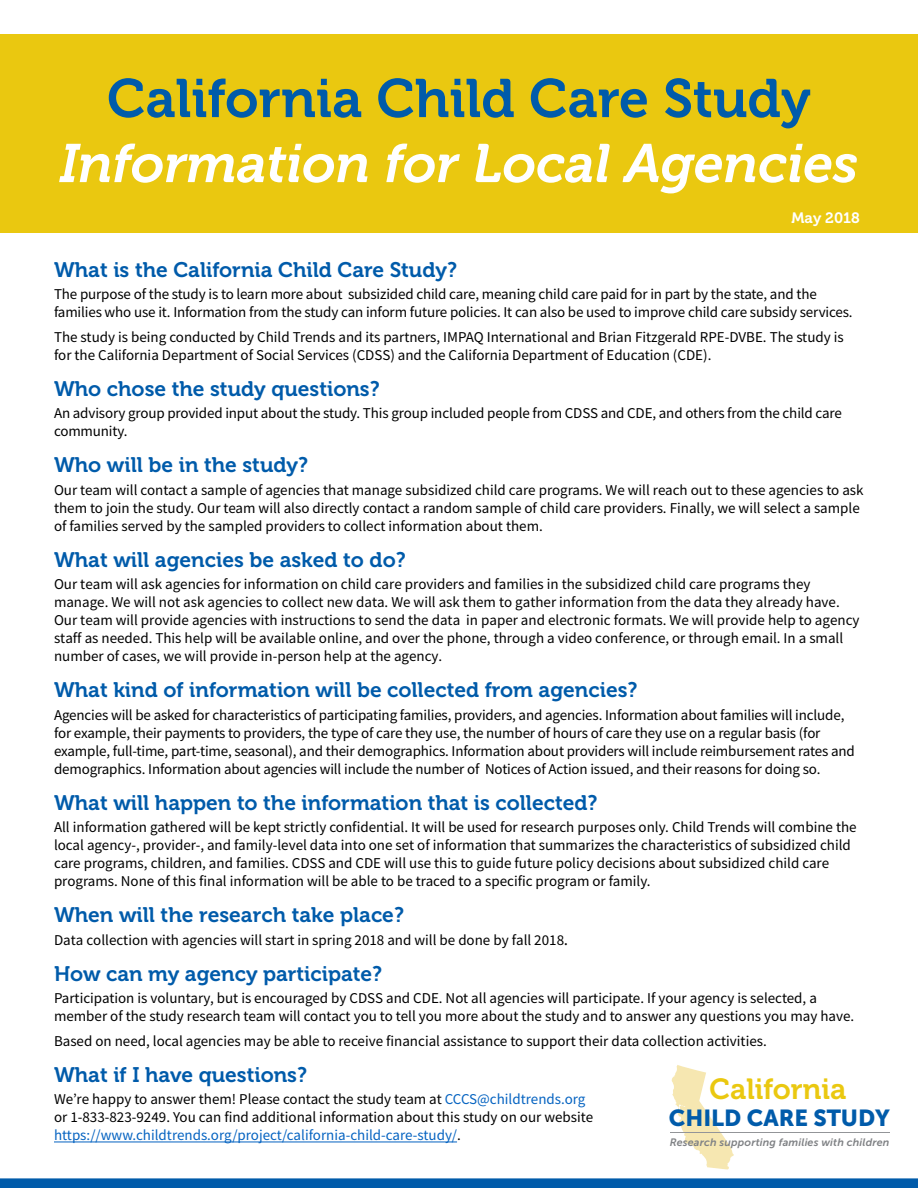
<style>
.page{position:relative;width:918px;height:1188px;background:#fff}
.page>*{position:absolute;margin:0;border:0;box-sizing:border-box;transform-origin:0 0}
.t1{font:italic 54px/64.9px "Museo 700";color:#fff;text-align:center}
.t2{font:28.95px "Museo 700";color:#eac810}
.t3{font:23.1px "Museo Sans 900";color:#005baa}
.t4{font:21px "Museo 700";color:#005baa}
.t5{font:15px/18px "Source Sans Pro";color:#000}
.t6{font:15px "Museo 700";color:#fff}
.t7{font:italic 10.65px "Museo Sans 700";letter-spacing:.01em;color:#808285}
.s1{font-style:normal;color:#005baa}
.s2{font-family:"Myriad Pro";font-size:16.5px}
.s3{color:#0563c1}
</style>
<div class="page">
<hr style="left:54px;top:1142px;width:403px;height:1px;background:#0563c1">
<div style="left:0;top:35px;width:918px;height:198px;background:#eac810"></div>
<div style="left:0;top:1178px;width:918px;height:10px;background:#005baa"></div>
<svg style="left:672px;top:1065px;width:62px;height:105px"></svg>
<hr style="left:670px;top:1132px;width:219px;height:1px;background:#939598">
<h1 class="t1" style="left:60px;top:66px;width:800px"><span class="s1">California Child Care Study<br></span>Information for Local Agencies</h1>
<p class="t6" style="left:792px;top:209px;width:70px">May 2018</p>
<h2 class="t4" style="left:54px;top:258px;width:405px">What is the California Child Care Study?</h2>
<p class="t5" style="left:54px;top:285px;width:800px">The purpose of the study is to learn more about subsizided child care, meaning child care paid for in part by the state, and the families who use it. Information from the study can inform future policies. It can also be used to improve child care subsidy services.</p>
<p class="t5" style="left:54px;top:328px;width:791px">The study is being conducted by Child Trends and its partners, IMPAQ International and Brian Fitzgerald RPE-DVBE. The study is for the California Department of Social Services (CDSS) and the California Department of Education (CDE).</p>
<h2 class="t4" style="left:54px;top:377px;width:327px">Who chose the study questions?</h2>
<p class="t5" style="left:54px;top:404px;width:789px">An advisory group provided input about the study. This group included people from CDSS and CDE, and others from the child care community.</p>
<h2 class="t4" style="left:54px;top:454px;width:256px">Who will be in the study?</h2>
<p class="t5" style="left:54px;top:481px;width:811px">Our team will contact a sample of agencies that manage subsidized child care programs. We will reach out to these agencies to ask them to join the study. Our team will also directly contact a random sample of child care providers. Finally, we will select a sample of families served by the sampled providers to collect information about them.</p>
<h2 class="t4" style="left:54px;top:548px;width:353px">What will agencies be asked to do?</h2>
<p class="t5" style="left:54px;top:575px;width:807px">Our team will ask agencies for information on child care providers and families in the subsidized child care programs they manage. We will not ask agencies to collect new data. We will ask them to gather information from the data they already have.<br>Our team will provide agencies with instructions to send the data in paper and electronic formats. We will provide help to agency staff as needed. This help will be available online, and over the phone, through a video conference, or through email. In a small number of cases, we will provide in-person help at the agency.</p>
<h2 class="t4" style="left:54px;top:679px;width:585px">What kind of information will be collected from agencies?</h2>
<p class="t5" style="left:54px;top:706px;width:802px">Agencies will be asked for characteristics of participating families, providers, and agencies. Information about families will include, for example, their payments to providers, the type of care they use, the number of hours of care they use on a regular basis (for example, full-time, part-time, seasonal), and their demographics. Information about providers will include reimbursement rates and demographics. Information about agencies will include the number of Notices of Action issued, and their reasons for doing so.</p>
<h2 class="t4" style="left:54px;top:791px;width:545px">What will happen to the information that is collected?</h2>
<p class="t5" style="left:54px;top:818px;width:804px">All information gathered will be kept strictly confidential. It will be used for research purposes only. Child Trends will combine the local agency-, provider-, and family-level data into one set of information that summarizes the characteristics of subsidized child care programs, children, and families. CDSS and CDE will use this to guide future policy decisions about subsidized child care programs. None of this final information will be able to be traced to a specific program or family.</p>
<h2 class="t4" style="left:54px;top:903px;width:352px">When will the research take place?</h2>
<p class="t5" style="left:54px;top:931px;width:515px">Data collection with agencies will start in spring 2018 and will be done by fall 2018<span class="s2">.</span></p>
<p class="t4" style="left:54px;top:962px;width:330px">How can my agency participate?</p>
<p class="t5" style="left:54px;top:989px;width:802px">Participation is voluntary, but is encouraged by CDSS and CDE. Not all agencies will participate. If your agency is selected, a member of the study research team will contact you to tell you more about the study and to answer any questions you may have.</p>
<p class="t5" style="left:54px;top:1032px;width:714px">Based on need, local agencies may be able to receive financial assistance to support their data collection activities.</p>
<h2 class="t4" style="left:54px;top:1063px;width:255px">What if I have questions?</h2>
<p class="t5" style="left:54px;top:1090px;width:541px">We’re happy to answer them! Please contact the study team at <span class="s3">CCCS@childtrends.org </span>or 1-833-823-9249. You can find additional information about this study on our website <span class="s3">https://www.childtrends.org/project/california-child-care-study/</span>.</p>
<p class="t2" style="left:710px;top:1073px;width:138px">California</p>
<p class="t3" style="left:669px;top:1105px;width:222px">CHILD CARE STUDY</p>
<p class="t7" style="left:670px;top:1136px;width:221px">Research supporting families with children</p>
</div>
